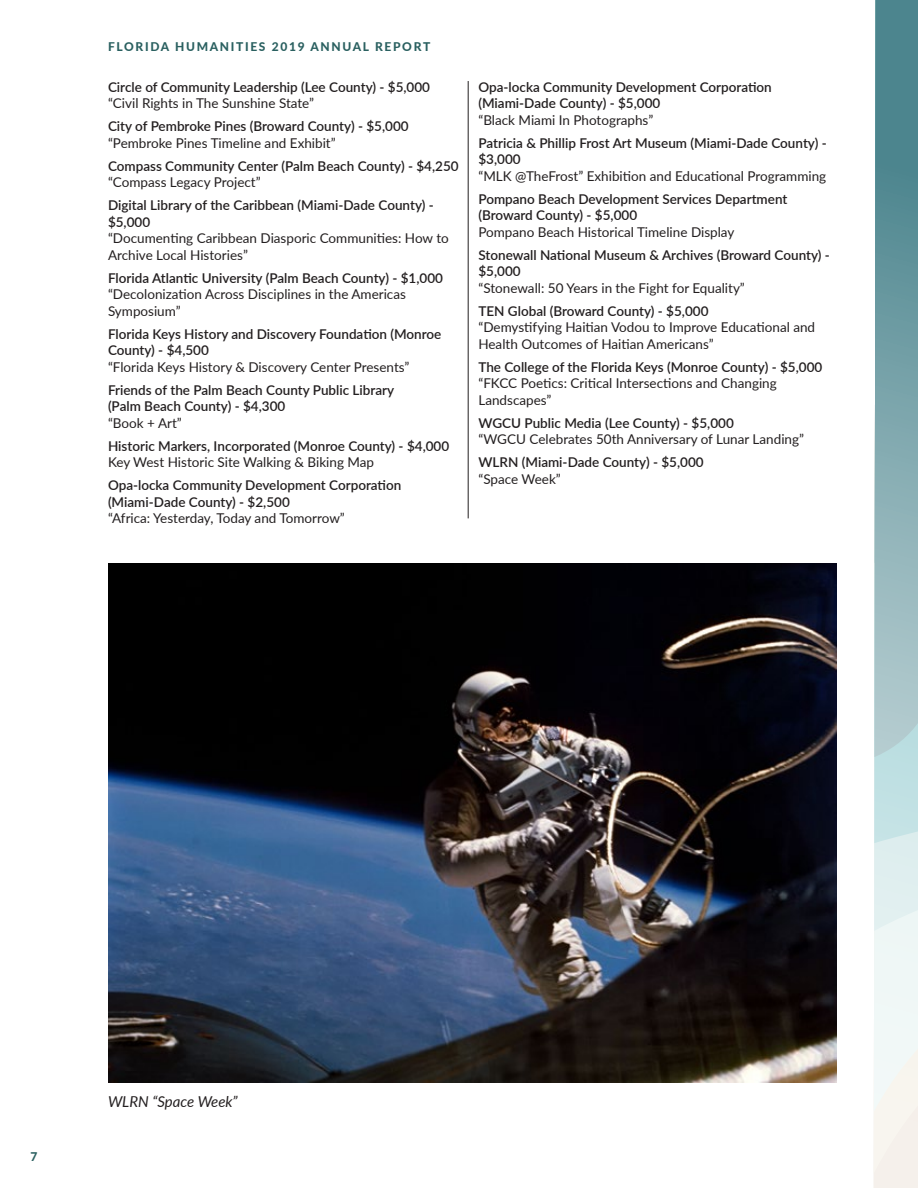
<style>
.page{position:relative;width:918px;height:1188px;background:#fff}
.page>*{position:absolute;margin:0;border:0;box-sizing:border-box;transform-origin:0 0}
.t1{font:italic 15px "Lato";color:#231f20}
.t2{font:600 13.5px/16.5px "Lato";color:#231f20}
.t3{font:13.5px/16.5px "Lato";color:#231f20}
.t4{font:800 12px "Lato";letter-spacing:.14em;color:#2a6060}
</style>
<div class="page">
<svg style="left:873px;top:0;width:45px;height:1188px"></svg>
<img style="left:108px;top:564px;width:729px;height:519px">
<hr style="left:468px;top:81px;width:1px;height:437px;background:#231f20">
<p class="t4" style="left:108px;top:38px;width:324px">FLORIDA HUMANITIES 2019 ANNUAL REPORT</p>
<p class="t2" style="left:108px;top:78px;width:324px">Circle of Community Leadership (Lee County) - $5,000</p>
<p class="t3" style="left:108px;top:95px;width:208px">“Civil Rights in The Sunshine State”</p>
<p class="t2" style="left:108px;top:118px;width:302px">City of Pembroke Pines (Broward County) - $5,000</p>
<p class="t3" style="left:108px;top:134px;width:229px">“Pembroke Pines Timeline and Exhibit”</p>
<p class="t2" style="left:108px;top:157px;width:352px">Compass Community Center (Palm Beach County) - $4,250</p>
<p class="t3" style="left:108px;top:174px;width:154px">“Compass Legacy Project”</p>
<p class="t2" style="left:108px;top:197px;width:327px">Digital Library of the Caribbean (Miami-Dade County) - $5,000</p>
<p class="t3" style="left:108px;top:230px;width:342px">“Documenting Caribbean Diasporic Communities: How to<br>Archive Local Histories”</p>
<p class="t2" style="left:108px;top:269px;width:337px">Florida Atlantic University (Palm Beach County) - $1,000</p>
<p class="t3" style="left:108px;top:286px;width:299px">“Decolonization Across Disciplines in the Americas<br>Symposium”</p>
<p class="t2" style="left:108px;top:325px;width:335px">Florida Keys History and Discovery Foundation (Monroe<br>County) - $4,500</p>
<p class="t3" style="left:108px;top:358px;width:303px">“Florida Keys History &amp; Discovery Center Presents”</p>
<p class="t2" style="left:108px;top:381px;width:288px">Friends of the Palm Beach County Public Library (Palm Beach County) - $4,300</p>
<p class="t3" style="left:108px;top:414px;width:75px">“Book + Art”</p>
<p class="t2" style="left:108px;top:437px;width:343px">Historic Markers, Incorporated (Monroe County) - $4,000</p>
<p class="t3" style="left:108px;top:453px;width:268px">Key West Historic Site Walking &amp; Biking Map</p>
<p class="t2" style="left:108px;top:476px;width:295px">Opa-locka Community Development Corporation (Miami-Dade County) - $2,500</p>
<p class="t3" style="left:108px;top:509px;width:238px">“Africa: Yesterday, Today and Tomorrow”</p>
<p class="t2" style="left:478px;top:78px;width:295px">Opa-locka Community Development Corporation (Miami-Dade County) - $5,000</p>
<p class="t3" style="left:478px;top:111px;width:176px">“Black Miami In Photographs”</p>
<p class="t2" style="left:478px;top:134px;width:350px">Patricia &amp; Phillip Frost Art Museum (Miami-Dade County) - $3,000</p>
<p class="t3" style="left:478px;top:167px;width:349px">“MLK @TheFrost” Exhibition and Educational Programming</p>
<p class="t2" style="left:478px;top:190px;width:311px">Pompano Beach Development Services Department (Broward County) - $5,000</p>
<p class="t3" style="left:478px;top:223px;width:258px">Pompano Beach Historical Timeline Display</p>
<p class="t2" style="left:478px;top:246px;width:353px">Stonewall National Museum &amp; Archives (Broward County) - $5,000</p>
<p class="t3" style="left:478px;top:279px;width:268px">“Stonewall: 50 Years in the Fight for Equality”</p>
<p class="t2" style="left:478px;top:302px;width:232px">TEN Global (Broward County) - $5,000</p>
<p class="t3" style="left:478px;top:318px;width:338px">“Demystifying Haitian Vodou to Improve Educational and<br>Health Outcomes of Haitian Americans”</p>
<p class="t2" style="left:478px;top:358px;width:345px">The College of the Florida Keys (Monroe County) - $5,000</p>
<p class="t3" style="left:478px;top:374px;width:300px">“FKCC Poetics: Critical Intersections and Changing<br>Landscapes”</p>
<p class="t2" style="left:478px;top:414px;width:257px">WGCU Public Media (Lee County) - $5,000</p>
<p class="t3" style="left:478px;top:430px;width:327px">“WGCU Celebrates 50th Anniversary of Lunar Landing”</p>
<p class="t2" style="left:478px;top:453px;width:227px">WLRN (Miami-Dade County) - $5,000</p>
<p class="t3" style="left:478px;top:470px;width:84px">“Space Week”</p>
<p class="t4" style="left:30px;top:1147px;width:8px">7</p>
<p class="t1" style="left:108px;top:1091px;width:131px">WLRN “Space Week”</p>
</div>
